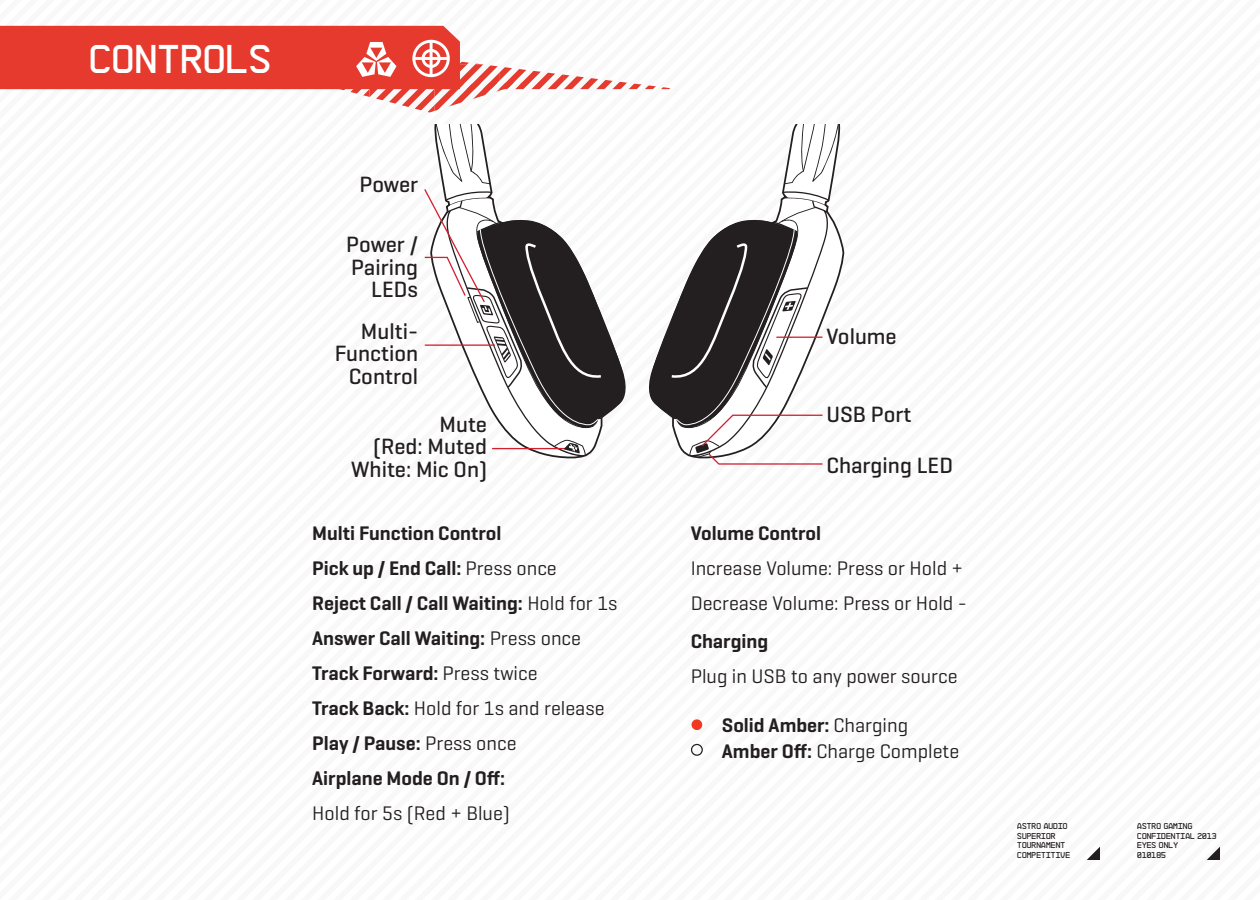
<style>
.page{position:relative;width:1260px;height:900px;background:#fff}
.page>*{position:absolute;margin:0;border:0;box-sizing:border-box;transform-origin:0 0}
.t1{font:40px "NB 55 AG";color:#fff}
.t2{font:500 22.5px/22.5px "Geogrotesque";color:#231f20;text-align:right}
.t3{font:600 20px/35px "Geogrotesque";color:#231f20}
.t4{font:20px/26.2px "Geogrotesque";color:#231f20}
.t5{font:8.5px/9.8px "NB 55 AG";color:#231f20}
.s1{font-weight:400}
.s2{font-weight:600}
</style>
<div class="page">
<svg style="left:1207px;top:847px;width:13px;height:13px"></svg>
<svg style="left:1087px;top:847px;width:13px;height:13px"></svg>
<svg style="left:0;top:26px;width:678px;height:86px"></svg>
<svg style="left:424px;top:125px;width:415px;height:340px"></svg>
<div style="left:692px;top:719px;width:10px;height:11px;background:#ef3922;border-radius:50%"></div>
<div style="left:691px;top:744px;width:12px;height:12px;border:1px solid #231f20;border-radius:50%"></div>
<h1 class="t1" style="left:91px;top:35px;width:184px">CONTROLS</h1>
<p class="t2" style="left:360px;top:172px;width:60px">Power</p>
<p class="t2" style="left:346px;top:233px;width:73px">Power /<br>Pairing<br>LEDs</p>
<p class="t2" style="left:335px;top:319px;width:85px">Multi-<br>Function<br>Control</p>
<p class="t2" style="left:351px;top:412px;width:137px">Mute<br>(Red: Muted<br>White: Mic On)</p>
<p class="t3" style="left:312px;top:516px;width:307px">Multi Function Control<br>Pick up / End Call: <span class="s1">Press once<br></span>Reject Call / Call Waiting: <span class="s1">Hold for 1s<br></span>Answer Call Waiting: <span class="s1">Press once<br></span>Track Forward: <span class="s1">Press twice<br></span>Track Back: <span class="s1">Hold for 1s and release<br></span>Play / Pause: <span class="s1">Press once<br></span>Airplane Mode On / Off:</p>
<p class="t4" style="left:312px;top:800px;width:199px">Hold for 5s (Red + Blue)</p>
<p class="t2" style="left:826px;top:325px;width:72px">Volume</p>
<p class="t2" style="left:826px;top:403px;width:86px">USB Port</p>
<p class="t2" style="left:826px;top:454px;width:128px">Charging LED</p>
<p class="t3" style="left:691px;top:516px;width:132px">Volume Control</p>
<p class="t4" style="left:691px;top:551px;width:278px;line-height:35px">Increase Volume: Press or Hold +<br>Decrease Volume: Press or Hold -</p>
<p class="t3" style="left:691px;top:623px;width:79px">Charging</p>
<p class="t4" style="left:691px;top:662px;width:268px">Plug in USB to any power source</p>
<p class="t4" style="left:722px;top:711px;width:239px"><span class="s2">Solid Amber:</span> Charging<br><span class="s2">Amber Off:</span> Charge Complete</p>
<p class="t5" style="left:1018px;top:821px;width:54px">ASTRO AUDIO<br>SUPERIOR<br>TOURNAMENT<br>COMPETITIVE</p>
<p class="t5" style="left:1138px;top:821px;width:81px">ASTRO GAMING<br>CONFIDENTIAL 2013<br>EYES ONLY<br>010185</p>
</div>
